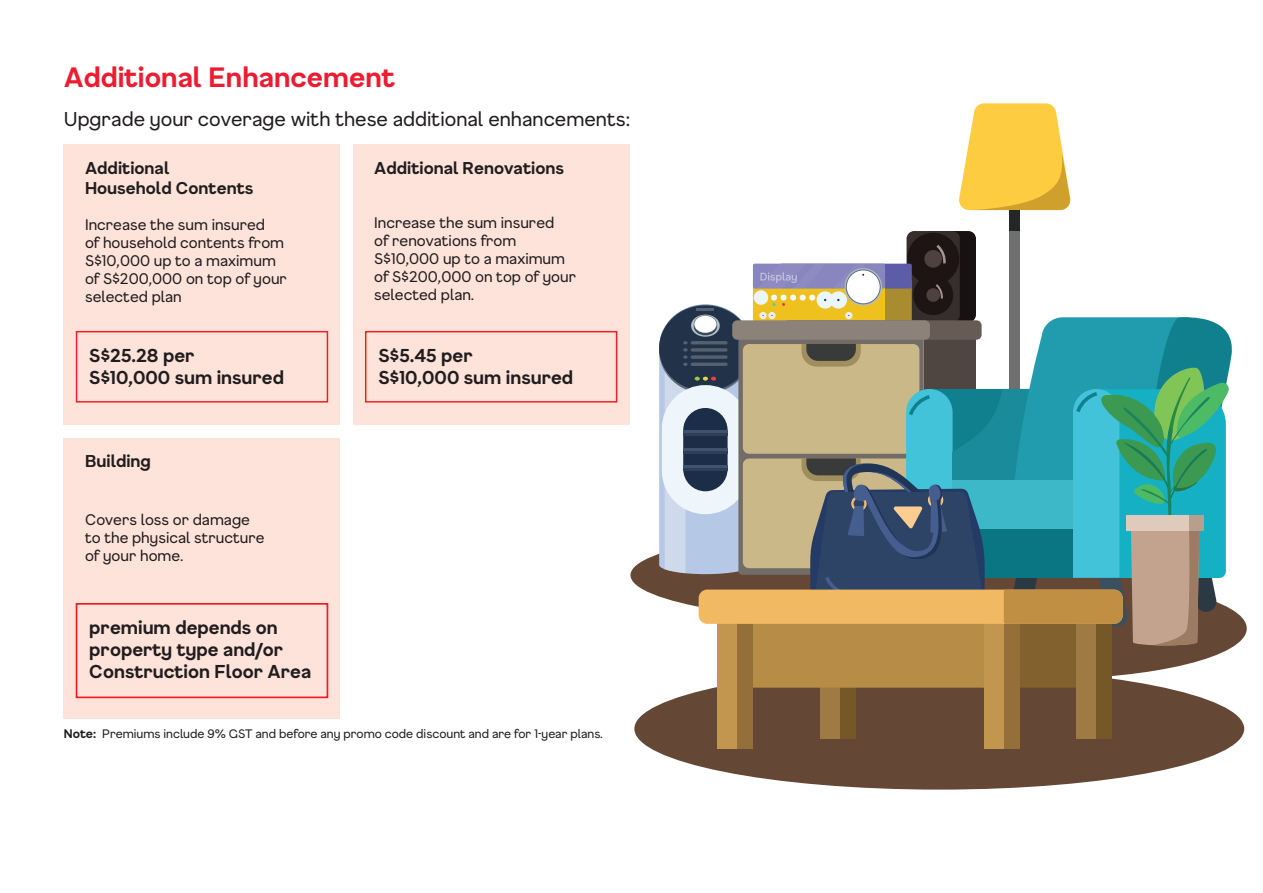
<style>
.page{position:relative;width:1263px;height:893px;background:#fff}
.page>*{position:absolute;margin:0;border:0;box-sizing:border-box;transform-origin:0 0}
.t1{font:700 27px "F37 Gruffy";color:#ed1c30}
.t2{font:19.5px "F37 Gruffy";color:#211d1e}
.t3{font:700 18px/21.6px "F37 Gruffy";color:#211d1e}
.t4{font:700 16.5px/19.8px "F37 Gruffy";color:#211d1e}
.t5{font:15px/18px "F37 Gruffy";color:#211d1e}
.t6{font:12px "F37 Gruffy";color:#211d1e}
.s1{font-weight:700}
</style>
<div class="page">
<div style="left:64px;top:145px;width:276px;height:280px;background:#fde3da"></div>
<div style="left:353px;top:145px;width:276px;height:280px;background:#fde3da"></div>
<div style="left:634px;top:668px;width:610px;height:122px;background:#644835;border-radius:50%"></div>
<div style="left:835px;top:578px;width:412px;height:101px;background:#644835;border-radius:50%"></div>
<div style="left:1009px;top:161px;width:11px;height:339px;background:#6f6f70"></div>
<svg style="left:959px;top:103px;width:112px;height:107px;background:#facf5a"></svg>
<div style="left:1009px;top:210px;width:11px;height:21px;background:#252626"></div>
<div style="left:923px;top:231px;width:53px;height:91px;background:#181112;border-radius:8px"></div>
<div style="left:906px;top:231px;width:54px;height:91px;background:#362d2d;border-radius:8px"></div>
<div style="left:907px;top:233px;width:52px;height:52px;border:17px solid #1f1414;border-radius:50%"></div>
<div style="left:974px;top:611px;width:115px;height:77px;background:#83612f;border-radius:9px"></div>
<div style="left:820px;top:596px;width:36px;height:142px;background:#9f7a42"></div>
<div style="left:840px;top:596px;width:16px;height:142px;background:#765728"></div>
<div style="left:1076px;top:596px;width:36px;height:142px;background:#9f7a42"></div>
<div style="left:1096px;top:596px;width:16px;height:142px;background:#765728"></div>
<div style="left:737px;top:603px;width:259px;height:85px;background:#b68c47;border-radius:9px"></div>
<div style="left:717px;top:607px;width:36px;height:142px;background:#c3964f"></div>
<div style="left:737px;top:607px;width:16px;height:142px;background:#946f39"></div>
<div style="left:985px;top:607px;width:19px;height:142px;background:#c3964f"></div>
<div style="left:1004px;top:607px;width:16px;height:142px;background:#946f39"></div>
<svg style="left:659px;top:245px;width:578px;height:400px"></svg>
<div style="left:76px;top:331px;width:252px;height:72px;border:1px solid #ee1f23"></div>
<div style="left:365px;top:331px;width:252px;height:72px;border:1px solid #ee1f23"></div>
<div style="left:64px;top:438px;width:276px;height:281px;background:#fde3da"></div>
<div style="left:76px;top:603px;width:252px;height:95px;border:2px solid #ee1f23"></div>
<h1 class="t1" style="left:64px;top:60px;width:333px">Additional Enhancement</h1>
<h2 class="t2" style="left:64px;top:106px;width:568px">Upgrade your coverage with these additional enhancements:</h2>
<p class="t4" style="left:85px;top:157px;width:170px">Additional<br>Household Contents</p>
<p class="t5" style="left:85px;top:215px;width:203px">Increase the sum insured<br>of household contents from<br>S$10,000 up to a maximum of S$200,000 on top of your selected plan</p>
<p class="t4" style="left:374px;top:157px;width:191px">Additional Renovations</p>
<p class="t5" style="left:374px;top:213px;width:203px">Increase the sum insured<br>of renovations from<br>S$10,000 up to a maximum of S$200,000 on top of your selected plan.</p>
<p class="t3" style="left:89px;top:344px;width:196px">S$25.28 per<br>S$10,000 sum insured</p>
<p class="t4" style="left:85px;top:451px;width:67px">Building</p>
<p class="t5" style="left:85px;top:510px;width:181px">Covers loss or damage to the physical structure of your home.</p>
<p class="t3" style="left:89px;top:617px;width:224px">premium depends on property type and/or<br>Construction Floor Area</p>
<p class="t3" style="left:378px;top:344px;width:196px">S$5.45 per<br>S$10,000 sum insured</p>
<p class="t6" style="left:64px;top:725px;width:541px"><span class="s1">Note:</span> Premiums include 9% GST and before any promo code discount and are for 1-year plans.</p>
</div>
